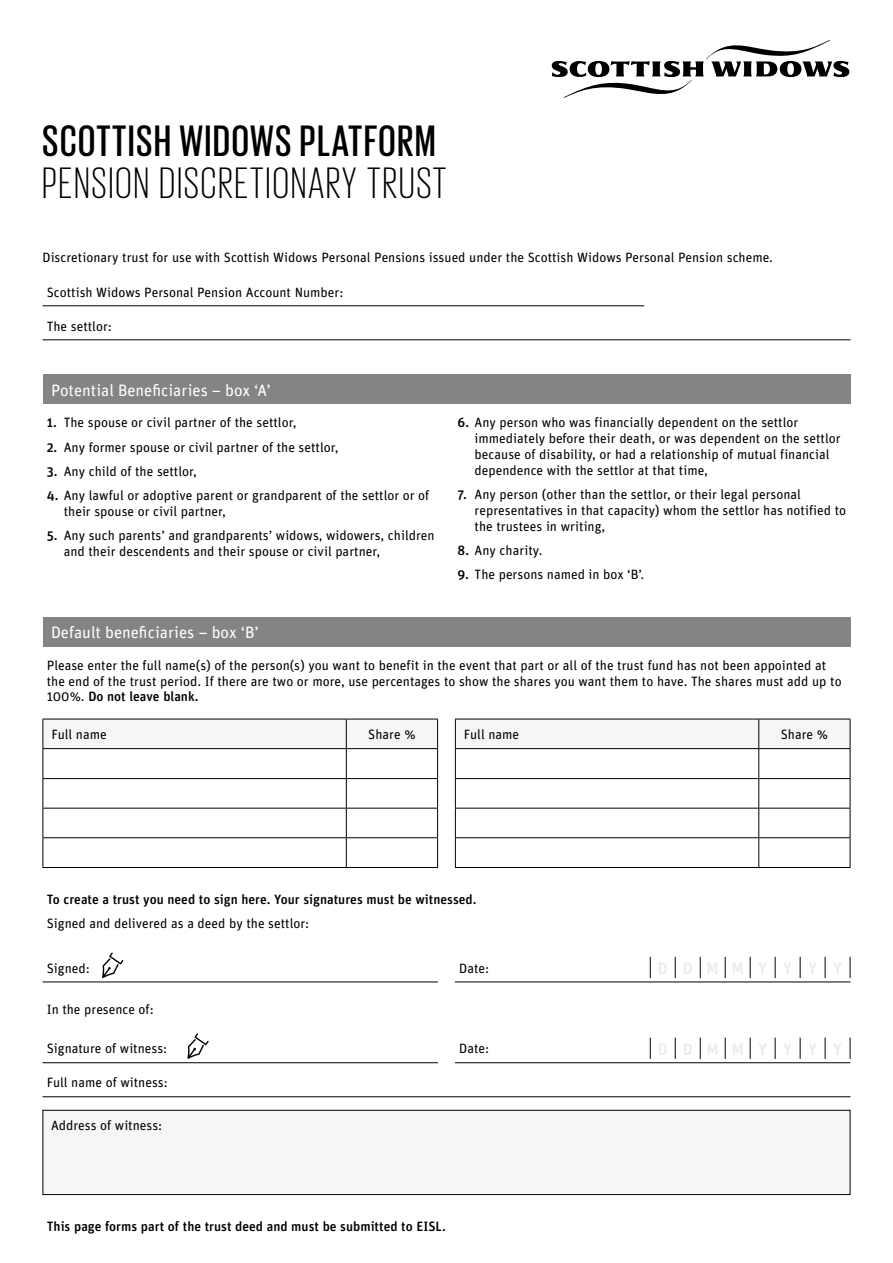
<style>
.page{position:relative;width:893px;height:1263px;background:#fff}
.page>*{position:absolute;margin:0;border:0;box-sizing:border-box;transform-origin:0 0}
.t1{font:300 45px "Giorgio Sans";letter-spacing:.05em;color:#000}
.t2{font:500 45px "Giorgio Sans LC";letter-spacing:.04em;color:#000}
.t3{font:16.5px "Unit Rounded Pro";color:#fff}
.t4{font:13.5px/15.8px "Unit Rounded Pro";color:#000}
.t5{font:500 13.5px "Unit Rounded Pro";color:#000}
.s1{font-weight:500}
</style>
<div class="page">
<div style="left:43px;top:374px;width:807px;height:30px;background:#848484"></div>
<div style="left:43px;top:617px;width:807px;height:29px;background:#848484"></div>
<hr style="left:43px;top:305px;width:601px;height:1px;background:#000">
<hr style="left:43px;top:339px;width:807px;height:1px;background:#000">
<svg style="left:43px;top:719px;width:395px;height:148px"></svg>
<hr style="left:43px;top:778px;width:303px;height:1px;background:#000">
<hr style="left:346px;top:778px;width:92px;height:1px;background:#000">
<hr style="left:43px;top:808px;width:303px;height:1px;background:#000">
<hr style="left:346px;top:808px;width:92px;height:1px;background:#000">
<hr style="left:43px;top:837px;width:303px;height:1px;background:#000">
<hr style="left:346px;top:837px;width:92px;height:1px;background:#000">
<hr style="left:43px;top:867px;width:303px;height:1px;background:#000">
<hr style="left:346px;top:867px;width:92px;height:1px;background:#000">
<svg style="left:455px;top:719px;width:396px;height:148px"></svg>
<hr style="left:455px;top:778px;width:304px;height:1px;background:#000">
<hr style="left:759px;top:778px;width:91px;height:1px;background:#000">
<hr style="left:455px;top:808px;width:304px;height:1px;background:#000">
<hr style="left:759px;top:808px;width:91px;height:1px;background:#000">
<hr style="left:455px;top:837px;width:304px;height:1px;background:#000">
<hr style="left:759px;top:837px;width:91px;height:1px;background:#000">
<hr style="left:455px;top:867px;width:304px;height:1px;background:#000">
<hr style="left:759px;top:867px;width:91px;height:1px;background:#000">
<hr style="left:43px;top:981px;width:395px;height:1px;background:#000">
<svg style="left:102px;top:952px;width:21px;height:26px"></svg>
<hr style="left:455px;top:981px;width:395px;height:1px;background:#000">
<svg style="left:850px;top:957px;width:1px;height:21px"></svg>
<svg style="left:825px;top:957px;width:1px;height:21px"></svg>
<svg style="left:800px;top:957px;width:1px;height:21px"></svg>
<svg style="left:775px;top:957px;width:1px;height:21px"></svg>
<svg style="left:750px;top:957px;width:1px;height:21px"></svg>
<svg style="left:725px;top:957px;width:1px;height:21px"></svg>
<svg style="left:700px;top:957px;width:1px;height:21px"></svg>
<svg style="left:675px;top:957px;width:1px;height:21px"></svg>
<svg style="left:650px;top:957px;width:1px;height:21px"></svg>
<hr style="left:43px;top:1096px;width:807px;height:1px;background:#000">
<div style="left:43px;top:1110px;width:807px;height:84px;background:#f6f6f6"></div>
<div style="left:43px;top:1110px;width:807px;height:85px;border:1px solid #000"></div>
<hr style="left:43px;top:1062px;width:395px;height:1px;background:#000">
<svg style="left:187px;top:1033px;width:22px;height:26px"></svg>
<hr style="left:455px;top:1062px;width:395px;height:1px;background:#000">
<svg style="left:850px;top:1037px;width:1px;height:22px"></svg>
<svg style="left:825px;top:1037px;width:1px;height:22px"></svg>
<svg style="left:800px;top:1037px;width:1px;height:22px"></svg>
<svg style="left:775px;top:1037px;width:1px;height:22px"></svg>
<svg style="left:750px;top:1037px;width:1px;height:22px"></svg>
<svg style="left:725px;top:1037px;width:1px;height:22px"></svg>
<svg style="left:700px;top:1037px;width:1px;height:22px"></svg>
<svg style="left:675px;top:1037px;width:1px;height:22px"></svg>
<svg style="left:650px;top:1037px;width:1px;height:22px"></svg>
<svg style="left:552px;top:40px;width:297px;height:58px"></svg>
<h1 class="t2" style="left:43px;top:118px;width:394px">SCOTTISH WIDOWS PLATFORM</h1>
<h1 class="t1" style="left:43px;top:161px;width:405px">PENSION DISCRETIONARY TRUST</h1>
<p class="t4" style="left:43px;top:248px;width:732px">Discretionary trust for use with Scottish Widows Personal Pensions issued under the Scottish Widows Personal Pension scheme.</p>
<p class="t4" style="left:47px;top:283px;width:298px">Scottish Widows Personal Pension Account Number:</p>
<p class="t4" style="left:47px;top:317px;width:67px">The settlor:</p>
<p class="t3" style="left:51px;top:379px;width:221px">Potential Beneficiaries – box ‘A’</p>
<p class="t4" style="left:47px;top:414px;width:251px"><span class="s1">1.</span> The spouse or civil partner of the settlor,</p>
<p class="t4" style="left:47px;top:439px;width:293px"><span class="s1">2.</span> Any former spouse or civil partner of the settlor,</p>
<p class="t4" style="left:47px;top:463px;width:152px"><span class="s1">3.</span> Any child of the settlor,</p>
<p class="t4" style="left:64px;top:487px;width:367px;text-indent:-17px"><span class="s1">4.</span> Any lawful or adoptive parent or grandparent of the settlor or of their spouse or civil partner,</p>
<p class="t4" style="left:64px;top:527px;width:372px;text-indent:-17px"><span class="s1">5.</span> Any such parents’ and grandparents’ widows, widowers, children and their descendents and their spouse or civil partner,</p>
<p class="t3" style="left:51px;top:621px;width:209px">Default beneficiaries – box ‘B’</p>
<p class="t4" style="left:475px;top:414px;width:367px;text-indent:-17px"><span class="s1">6.</span> Any person who was financially dependent on the settlor immediately before their death, or was dependent on the settlor because of disability, or had a relationship of mutual financial dependence with the settlor at that time,</p>
<p class="t4" style="left:475px;top:486px;width:373px;text-indent:-17px"><span class="s1">7.</span> Any person (other than the settlor, or their legal personal representatives in that capacity) whom the settlor has notified to the trustees in writing,</p>
<p class="t4" style="left:458px;top:542px;width:86px"><span class="s1">8.</span> Any charity.</p>
<p class="t4" style="left:458px;top:566px;width:188px"><span class="s1">9.</span> The persons named in box ‘B’.</p>
<p class="t4" style="left:47px;top:657px;width:796px">Please enter the full name(s) of the person(s) you want to benefit in the event that part or all of the trust fund has not been appointed at the end of the trust period. If there are two or more, use percentages to show the shares you want them to have. The shares must add up to<br>100%. <span class="s1">Do not leave blank.</span></p>
<p class="t4" style="left:51px;top:726px;width:57px">Full name</p>
<p class="t4" style="left:368px;top:726px;width:49px">Share %</p>
<p class="t4" style="left:464px;top:726px;width:57px">Full name</p>
<p class="t4" style="left:781px;top:726px;width:49px">Share %</p>
<p class="t5" style="left:47px;top:890px;width:431px">To create a trust you need to sign here. Your signatures must be witnessed.</p>
<p class="t4" style="left:47px;top:915px;width:264px">Signed and delivered as a deed by the settlor:</p>
<p class="t4" style="left:47px;top:959px;width:45px">Signed:</p>
<p class="t4" style="left:459px;top:959px;width:32px">Date:</p>
<p class="t4" style="left:47px;top:1001px;width:109px">In the presence of:</p>
<p class="t4" style="left:47px;top:1040px;width:122px">Signature of witness:</p>
<p class="t4" style="left:459px;top:1040px;width:32px">Date:</p>
<p class="t4" style="left:47px;top:1074px;width:122px">Full name of witness:</p>
<p class="t4" style="left:51px;top:1117px;width:113px">Address of witness:</p>
<p class="t5" style="left:47px;top:1217px;width:401px">This page forms part of the trust deed and must be submitted to EISL.</p>
</div>
